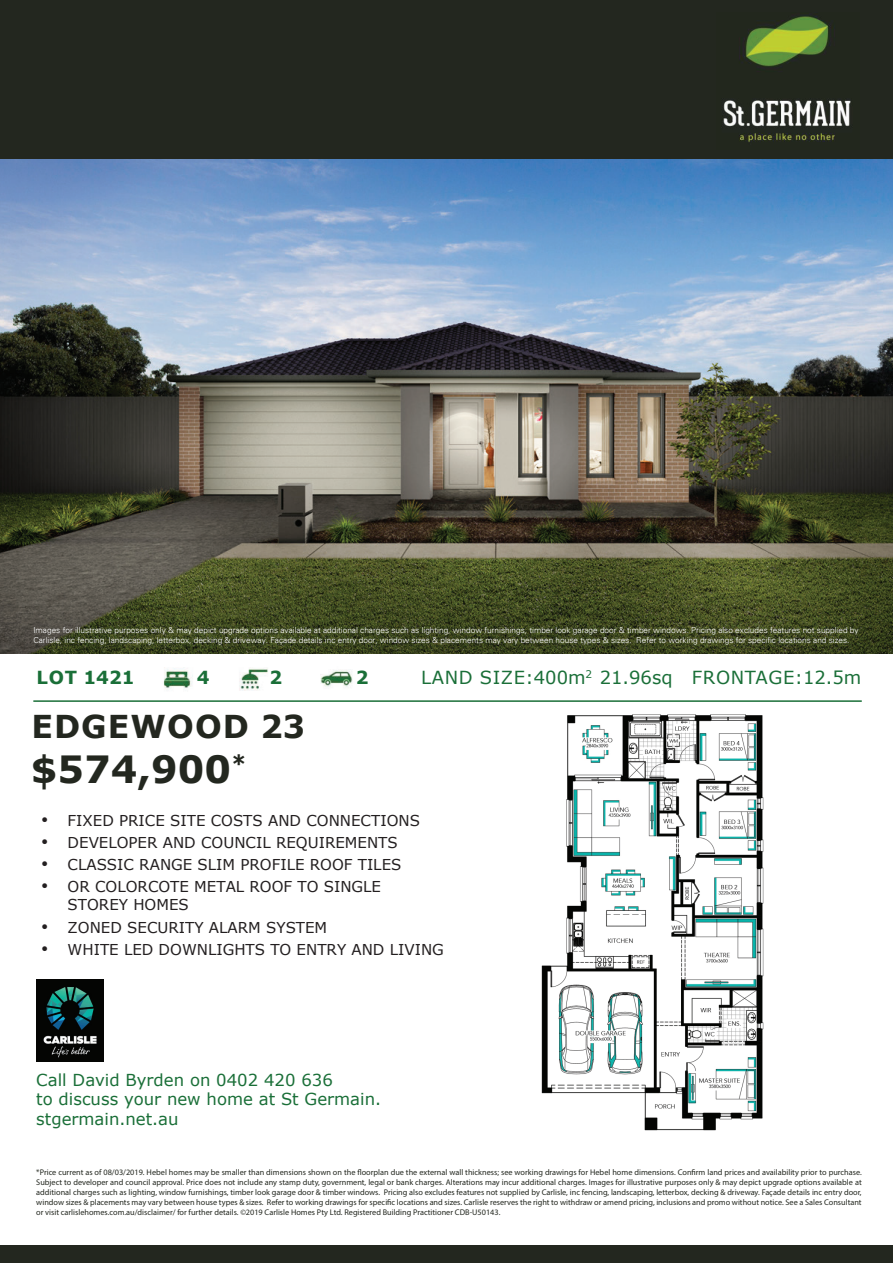
<style>
.page{position:relative;width:893px;height:1263px;background:#fff}
.page>*{position:absolute;margin:0;border:0;box-sizing:border-box;transform-origin:0 0}
.t1{font:700 37.5px "Verdana";color:#23271f}
.t2{font:700 31.5px "Verdana";letter-spacing:.035em;color:#23271f}
.t3{font:18px "Verdana";letter-spacing:.035em;color:#1a6f38}
.t4{font:700 18px "Verdana";color:#1a6f38}
.t5{font:16.5px/19.8px "Verdana";color:#1a6f38}
.t6{font:15px/18px "Verdana";color:#231f20}
.t7{font:8.25px/9.9px "Myriad Pro";color:#23271f;text-align:justify}
.t8{font:300 8.25px/9.9px "Univers";color:#fff}
.s1{font-family:"Gotham";font-size:18px}
</style>
<div class="page">
<div style="left:0;top:0;width:893px;height:159px;background:#23271f"></div>
<div style="left:0;top:1246px;width:893px;height:17px;background:#23271f"></div>
<img style="left:0;top:159px;width:893px;height:494px">
<img style="left:36px;top:980px;width:67px;height:82px">
<img style="left:723px;top:16px;width:128px;height:126px">
<img style="left:541px;top:714px;width:223px;height:417px">
<img style="left:164px;top:668px;width:29px;height:22px">
<img style="left:239px;top:668px;width:29px;height:22px">
<img style="left:321px;top:670px;width:32px;height:17px">
<hr style="left:33px;top:700px;width:829px;height:2px;background:#1a6f38">
<p class="t8" style="left:33px;top:625px;width:827px">Images for illustrative purposes only &amp; may depict upgrade options available at additional charges such as lighting, window furnishings, timber look garage door &amp; timber windows. Pricing also excludes features not supplied by<br>Carlisle, inc fencing, landscaping, letterbox, decking &amp; driveway. Façade details inc entry door, window sizes &amp; placements may vary between house types &amp; sizes. Refer to working drawings for specific locations and sizes.</p>
<h3 class="t4" style="left:37px;top:664px;width:99px">LOT 1421</h3>
<h3 class="t4" style="left:197px;top:664px;width:14px">4</h3>
<h3 class="t4" style="left:270px;top:664px;width:14px">2</h3>
<h3 class="t4" style="left:356px;top:664px;width:14px">2</h3>
<h2 class="t2" style="left:31px;top:705px;width:275px">EDGEWOOD 23</h2>
<h1 class="t1" style="left:31px;top:743px;width:217px">$574,900<sup>*</sup></h1>
<h3 class="t3" style="left:421px;top:665px;width:442px">LAND SIZE:400m<sup>2</sup> 21.96sq FRONTAGE:12.5m</h3>
<h3 class="t6" style="left:41px;top:811px;width:381px"><span class="s1">•</span> FIXED PRICE SITE COSTS AND CONNECTIONS</h3>
<h3 class="t6" style="left:41px;top:833px;width:359px"><span class="s1">•</span> DEVELOPER AND COUNCIL REQUIREMENTS</h3>
<h3 class="t6" style="left:41px;top:855px;width:362px"><span class="s1">•</span> CLASSIC RANGE SLIM PROFILE ROOF TILES</h3>
<h3 class="t6" style="left:68px;top:878px;width:315px;text-indent:-27px"><span class="s1">•</span> OR COLORCOTE METAL ROOF TO SINGLE<br>STOREY HOMES</h3>
<h3 class="t6" style="left:41px;top:918px;width:288px"><span class="s1">•</span> ZONED SECURITY ALARM SYSTEM</h3>
<h3 class="t6" style="left:41px;top:940px;width:405px"><span class="s1">•</span> WHITE LED DOWNLIGHTS TO ENTRY AND LIVING</h3>
<h3 class="t5" style="left:36px;top:1069px;width:346px">Call David Byrden on 0402 420 636<br>to discuss your new home at St Germain. stgermain.net.au</h3>
<p class="t7" style="left:36px;top:1167px;width:827px">*Price current as of 08/03/2019. Hebel homes may be smaller than dimensions shown on the floorplan due the external wall thickness; see working drawings for Hebel home dimensions. Confirm land prices and availability prior to purchase.<br>Subject to developer and council approval. Price does not include any stamp duty, government, legal or bank charges. Alterations may incur additional charges. Images for illustrative purposes only &amp; may depict upgrade options available at additional charges such as lighting, window furnishings, timber look garage door &amp; timber windows. Pricing also excludes features not supplied by Carlisle, inc fencing, landscaping, letterbox, decking &amp; driveway. Façade details inc entry door, window sizes &amp; placements may vary between house types &amp; sizes. Refer to working drawings for specific locations and sizes. Carlisle reserves the right to withdraw or amend pricing, inclusions and promo without notice. See a Sales Consultant or visit carlislehomes.com.au/disclaimer/ for further details. ©2019 Carlisle Homes Pty Ltd. Registered Building Practitioner CDB-U50143.</p>
</div>
